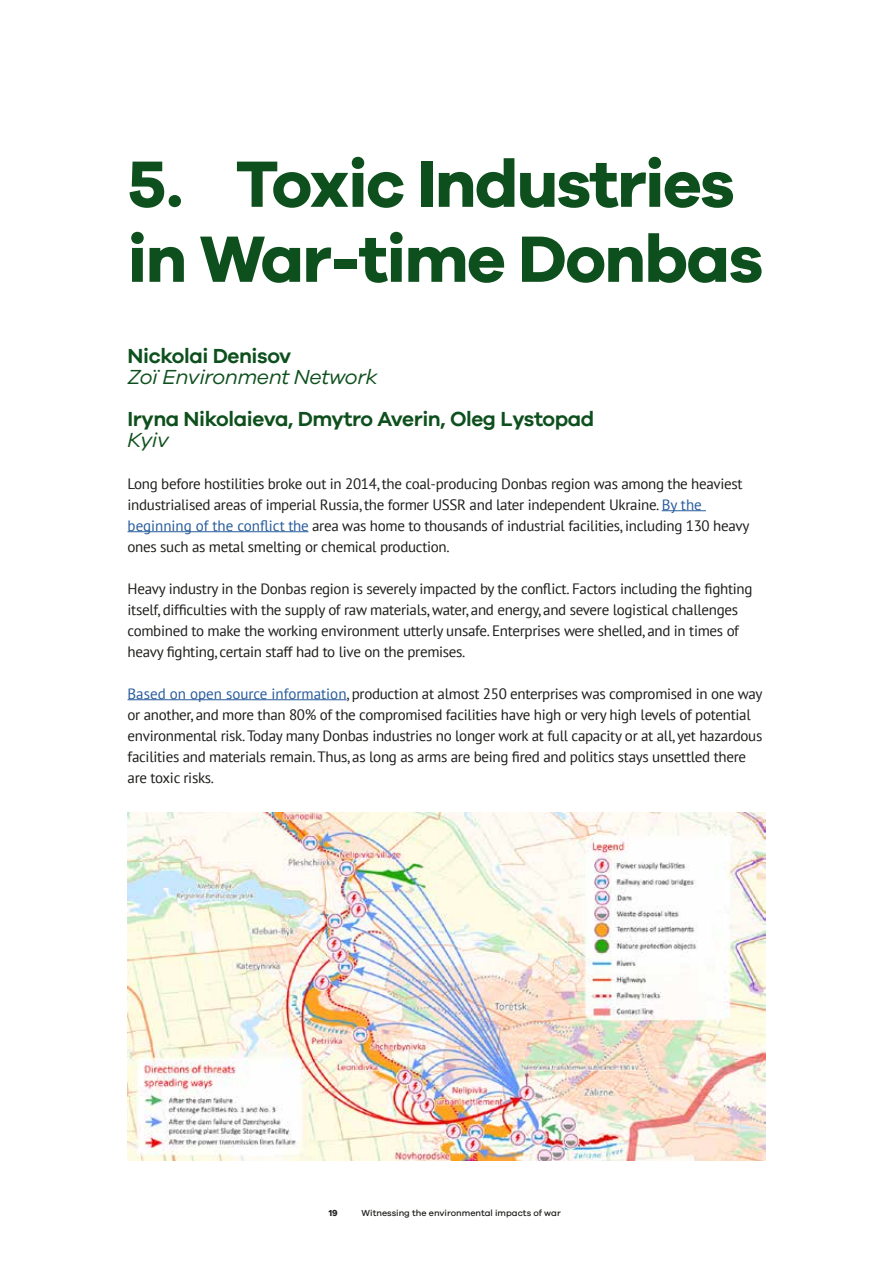
<style>
.page{position:relative;width:893px;height:1263px;background:#fff}
.page>*{position:absolute;margin:0;border:0;box-sizing:border-box;transform-origin:0 0}
.t1{font:700 67.5px/75px "Galano Grotesque";letter-spacing:-.025em;color:#0e501d}
.t2{font:600 21px "Galano Grotesque";letter-spacing:-.02em;color:#0e501d}
.t3{font:italic 21px "Galano Grotesque";letter-spacing:-.02em;color:#0e501d}
.t4{font:15px/21px "PT Sans";letter-spacing:-.02em;color:#1d1d1b}
.t5{font:500 9px "Galano Grotesque";color:#1d1d1b}
.t6{font:700 9px "Galano Grotesque";color:#1d1d1b}
.s1{color:#275b9b}
</style>
<div class="page">
<img style="left:128px;top:812px;width:637px;height:349px">
<hr style="left:662px;top:510px;width:44px;height:1px;background:#275b9b">
<hr style="left:128px;top:531px;width:180px;height:1px;background:#275b9b">
<hr style="left:128px;top:699px;width:219px;height:1px;background:#275b9b">
<h1 class="t1" style="left:128px;top:144px;width:637px">5. Toxic Industries in War-time Donbas</h1>
<h2 class="t2" style="left:128px;top:343px;width:165px">Nickolai Denisov</h2>
<h2 class="t3" style="left:128px;top:364px;width:252px">Zoï Environment Network</h2>
<h2 class="t2" style="left:128px;top:406px;width:468px">Iryna Nikolaieva, Dmytro Averin, Oleg Lystopad</h2>
<h2 class="t3" style="left:128px;top:427px;width:43px">Kyiv</h2>
<p class="t4" style="left:128px;top:472px;width:623px">Long before hostilities broke out in 2014, the coal-producing Donbas region was among the heaviest industrialised areas of imperial Russia, the former USSR and later independent Ukraine. <span class="s1">By the beginning of the conflict the</span> area was home to thousands of industrial facilities, including 130 heavy ones such as metal smelting or chemical production.</p>
<p class="t4" style="left:128px;top:577px;width:626px">Heavy industry in the Donbas region is severely impacted by the conflict. Factors including the fighting itself, difficulties with the supply of raw materials, water, and energy, and severe logistical challenges combined to make the working environment utterly unsafe. Enterprises were shelled, and in times of heavy fighting, certain staff had to live on the premises.</p>
<p class="t4" style="left:128px;top:682px;width:636px"><span class="s1">Based on open source information</span>, production at almost 250 enterprises was compromised in one way or another, and more than 80% of the compromised facilities have high or very high levels of potential environmental risk. Today many Donbas industries no longer work at full capacity or at all, yet hazardous facilities and materials remain. Thus, as long as arms are being fired and politics stays unsettled there are toxic risks.</p>
<p class="t6" style="left:329px;top:1207px;width:10px">19</p>
<p class="t5" style="left:362px;top:1208px;width:201px">Witnessing the environmental impacts of war</p>
</div>
